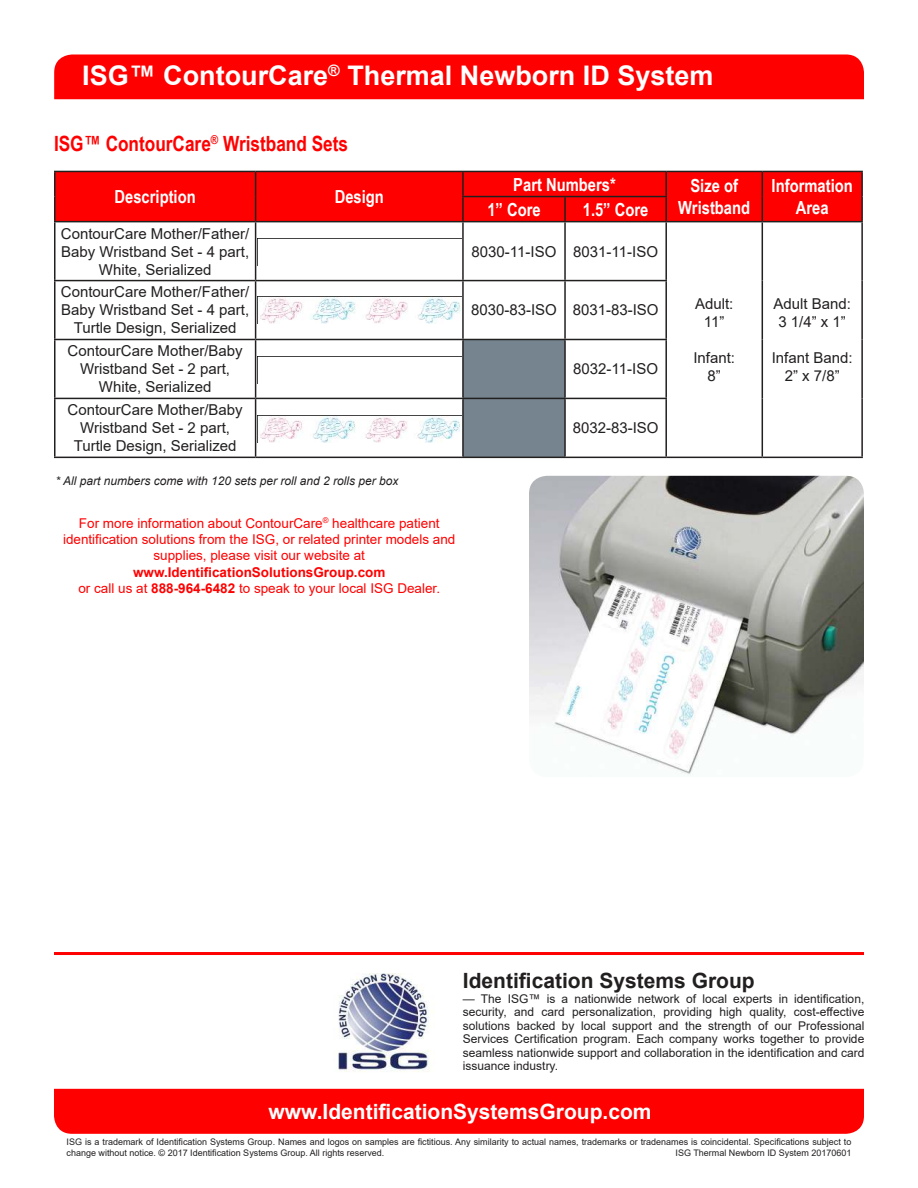
<style>
.page{position:relative;width:918px;height:1188px;background:#fff}
.page>*{position:absolute;margin:0;border:0;box-sizing:border-box;transform-origin:0 0}
.t1{font:700 27px "Arial";color:#fff}
.t2{font:700 21px "Arial";color:#fff}
.t3{font:700 21px "Arial Narrow";color:#f00}
.t4{font:700 21px "Arial";color:#221f1f}
.t5{font:700 18px/21.6px "Arial Narrow";color:#fff;text-align:center}
.t6{font:15px/18px "Arial";color:#221f1f;text-align:center}
.t7{font:13.5px/16.2px "Arial";color:#f00;text-align:center}
.t8{font:700 13.5px/16.2px "Arial";color:#f00;text-align:center}
.t9{font:12px/13.5px "Arial";color:#221f1f;text-align:justify}
.t10{font:italic 12px "Arial";color:#221f1f}
.t11{font:9px/10.8px "Arial";color:#221f1f}
.s1{font-weight:400}
</style>
<div class="page">
<hr style="left:54px;top:952px;width:810px;height:3px;background:#f00">
<img style="left:338px;top:973px;width:92px;height:99px">
<div style="left:54px;top:54px;width:810px;height:45px;background:#f00"></div>
<div style="left:54px;top:1089px;width:810px;height:45px;background:#f00"></div>
<div style="left:464px;top:340px;width:100px;height:117px;background:#76848f"></div>
<hr style="left:54px;top:171px;width:202px;height:1px;background:#221f1f">
<hr style="left:54px;top:172px;width:2px;height:25px;background:#221f1f">
<hr style="left:762px;top:171px;width:101px;height:1px;background:#221f1f">
<hr style="left:861px;top:172px;width:2px;height:25px;background:#221f1f">
<hr style="left:54px;top:197px;width:2px;height:24px;background:#221f1f">
<svg style="left:55px;top:171px;width:807px;height:50px;background:#f50101"></svg>
<hr style="left:861px;top:197px;width:2px;height:24px;background:#221f1f">
<hr style="left:54px;top:221px;width:202px;height:1px;background:#221f1f">
<hr style="left:54px;top:222px;width:2px;height:58px;background:#221f1f">
<hr style="left:256px;top:221px;width:207px;height:1px;background:#221f1f">
<hr style="left:255px;top:222px;width:1px;height:58px;background:#221f1f">
<hr style="left:463px;top:221px;width:102px;height:1px;background:#221f1f">
<hr style="left:462px;top:222px;width:2px;height:58px;background:#221f1f">
<hr style="left:565px;top:221px;width:101px;height:1px;background:#221f1f">
<hr style="left:564px;top:222px;width:2px;height:58px;background:#221f1f">
<hr style="left:666px;top:221px;width:96px;height:1px;background:#221f1f">
<hr style="left:665px;top:222px;width:2px;height:58px;background:#221f1f">
<hr style="left:762px;top:221px;width:101px;height:1px;background:#221f1f">
<hr style="left:762px;top:222px;width:1px;height:59px;background:#221f1f">
<hr style="left:861px;top:222px;width:2px;height:59px;background:#221f1f">
<hr style="left:54px;top:280px;width:202px;height:1px;background:#221f1f">
<hr style="left:54px;top:281px;width:2px;height:58px;background:#221f1f">
<hr style="left:256px;top:280px;width:207px;height:1px;background:#221f1f">
<hr style="left:255px;top:281px;width:1px;height:58px;background:#221f1f">
<hr style="left:463px;top:280px;width:102px;height:1px;background:#221f1f">
<hr style="left:462px;top:281px;width:2px;height:58px;background:#221f1f">
<hr style="left:565px;top:280px;width:102px;height:1px;background:#221f1f">
<hr style="left:564px;top:281px;width:2px;height:58px;background:#221f1f">
<hr style="left:665px;top:281px;width:2px;height:58px;background:#221f1f">
<hr style="left:762px;top:281px;width:1px;height:58px;background:#221f1f">
<hr style="left:861px;top:281px;width:2px;height:58px;background:#221f1f">
<hr style="left:54px;top:339px;width:202px;height:1px;background:#221f1f">
<hr style="left:54px;top:340px;width:2px;height:58px;background:#221f1f">
<hr style="left:256px;top:339px;width:207px;height:1px;background:#221f1f">
<hr style="left:255px;top:340px;width:1px;height:58px;background:#221f1f">
<hr style="left:463px;top:339px;width:102px;height:1px;background:#221f1f">
<hr style="left:462px;top:340px;width:2px;height:58px;background:#221f1f">
<hr style="left:565px;top:339px;width:102px;height:1px;background:#221f1f">
<hr style="left:564px;top:340px;width:2px;height:58px;background:#221f1f">
<hr style="left:665px;top:340px;width:2px;height:58px;background:#221f1f">
<hr style="left:762px;top:340px;width:1px;height:58px;background:#221f1f">
<hr style="left:861px;top:340px;width:2px;height:58px;background:#221f1f">
<hr style="left:54px;top:398px;width:202px;height:1px;background:#221f1f">
<hr style="left:54px;top:399px;width:2px;height:58px;background:#221f1f">
<hr style="left:256px;top:398px;width:207px;height:1px;background:#221f1f">
<hr style="left:255px;top:399px;width:1px;height:58px;background:#221f1f">
<hr style="left:463px;top:398px;width:102px;height:1px;background:#221f1f">
<hr style="left:462px;top:399px;width:2px;height:58px;background:#221f1f">
<hr style="left:565px;top:398px;width:102px;height:1px;background:#221f1f">
<hr style="left:564px;top:399px;width:2px;height:58px;background:#221f1f">
<hr style="left:665px;top:399px;width:2px;height:58px;background:#221f1f">
<hr style="left:762px;top:398px;width:1px;height:59px;background:#221f1f">
<hr style="left:861px;top:398px;width:2px;height:59px;background:#221f1f">
<hr style="left:54px;top:457px;width:202px;height:1px;background:#221f1f">
<hr style="left:256px;top:457px;width:207px;height:1px;background:#221f1f">
<hr style="left:463px;top:457px;width:102px;height:1px;background:#221f1f">
<hr style="left:565px;top:457px;width:101px;height:1px;background:#221f1f">
<hr style="left:666px;top:457px;width:96px;height:1px;background:#221f1f">
<hr style="left:762px;top:457px;width:101px;height:1px;background:#221f1f">
<img style="left:258px;top:296px;width:203px;height:28px">
<img style="left:257px;top:356px;width:204px;height:27px">
<img style="left:257px;top:415px;width:204px;height:27px">
<img style="left:529px;top:476px;width:335px;height:299px">
<h1 class="t1" style="left:82px;top:65px;width:633px">ISG™ ContourCare<sup>®</sup> Thermal Newborn ID System</h1>
<h2 class="t3" style="left:54px;top:136px;width:296px">ISG™ ContourCare<sup>®</sup> Wristband Sets</h2>
<p class="t5" style="left:115px;top:188px;width:83px">Description</p>
<p class="t5" style="left:335px;top:188px;width:51px">Design</p>
<p class="t6" style="left:61px;top:224px;width:190px">ContourCare Mother/Father/<br>Baby Wristband Set - 4 part,<br>White, Serialized</p>
<p class="t6" style="left:61px;top:283px;width:190px">ContourCare Mother/Father/<br>Baby Wristband Set - 4 part,<br>Turtle Design, Serialized</p>
<p class="t6" style="left:68px;top:342px;width:177px">ContourCare Mother/Baby<br>Wristband Set - 2 part,<br>White, Serialized</p>
<p class="t6" style="left:68px;top:401px;width:177px">ContourCare Mother/Baby<br>Wristband Set - 2 part,<br>Turtle Design, Serialized</p>
<p class="t10" style="left:56px;top:476px;width:345px">* All part numbers come with 120 sets per roll and 2 rolls per box</p>
<p class="t7" style="left:63px;top:515px;width:394px">For more information about ContourCare<sup>®</sup> healthcare patient identification solutions from the ISG, or related printer models and supplies, please visit our website at</p>
<p class="t8" style="left:78px;top:564px;width:363px">www.IdentificationSolutionsGroup.com<br><span class="s1">or call us at</span> 888-964-6482 <span class="s1">to speak to your local ISG Dealer.</span></p>
<p class="t5" style="left:513px;top:175px;width:104px">Part Numbers*</p>
<p class="t5" style="left:678px;top:177px;width:73px">Size of<br>Wristband</p>
<p class="t5" style="left:772px;top:177px;width:83px">Information</p>
<p class="t5" style="left:487px;top:200px;width:55px">1” Core</p>
<p class="t5" style="left:583px;top:200px;width:67px">1.5” Core</p>
<p class="t5" style="left:796px;top:198px;width:34px">Area</p>
<p class="t6" style="left:472px;top:242px;width:188px">8030-11-ISO 8031-11-ISO</p>
<p class="t6" style="left:471px;top:301px;width:189px">8030-83-ISO 8031-83-ISO</p>
<p class="t6" style="left:573px;top:360px;width:86px">8032-11-ISO</p>
<p class="t6" style="left:573px;top:419px;width:87px">8032-83-ISO</p>
<p class="t6" style="left:695px;top:295px;width:40px">Adult:<br>11”</p>
<p class="t6" style="left:693px;top:349px;width:43px">Infant:<br>8”</p>
<p class="t6" style="left:773px;top:295px;width:79px">Adult Band:<br>3 1/4” x 1”</p>
<p class="t6" style="left:772px;top:349px;width:82px">Infant Band:<br>2” x 7/8”</p>
<h2 class="t4" style="left:463px;top:966px;width:293px">Identification Systems Group</h2>
<p class="t9" style="left:463px;top:992px;width:403px">— The ISG™ is a nationwide network of local experts in identification, security, and card personalization, providing high quality, cost-effective solutions backed by local support and the strength of our Professional Services Certification program. Each company works together to provide seamless nationwide support and collaboration in the identification and card issuance industry.</p>
<h2 class="t2" style="left:268px;top:1097px;width:385px">www.IdentificationSystemsGroup.com</h2>
<p class="t11" style="left:67px;top:1136px;width:786px">ISG is a trademark of Identification Systems Group. Names and logos on samples are fictitious. Any similarity to actual names, trademarks or tradenames is coincidental. Specifications subject to change without notice. © 2017 Identification Systems Group. All rights reserved.</p>
<p class="t11" style="left:676px;top:1147px;width:177px">ISG Thermal Newborn ID System 20170601</p>
</div>
